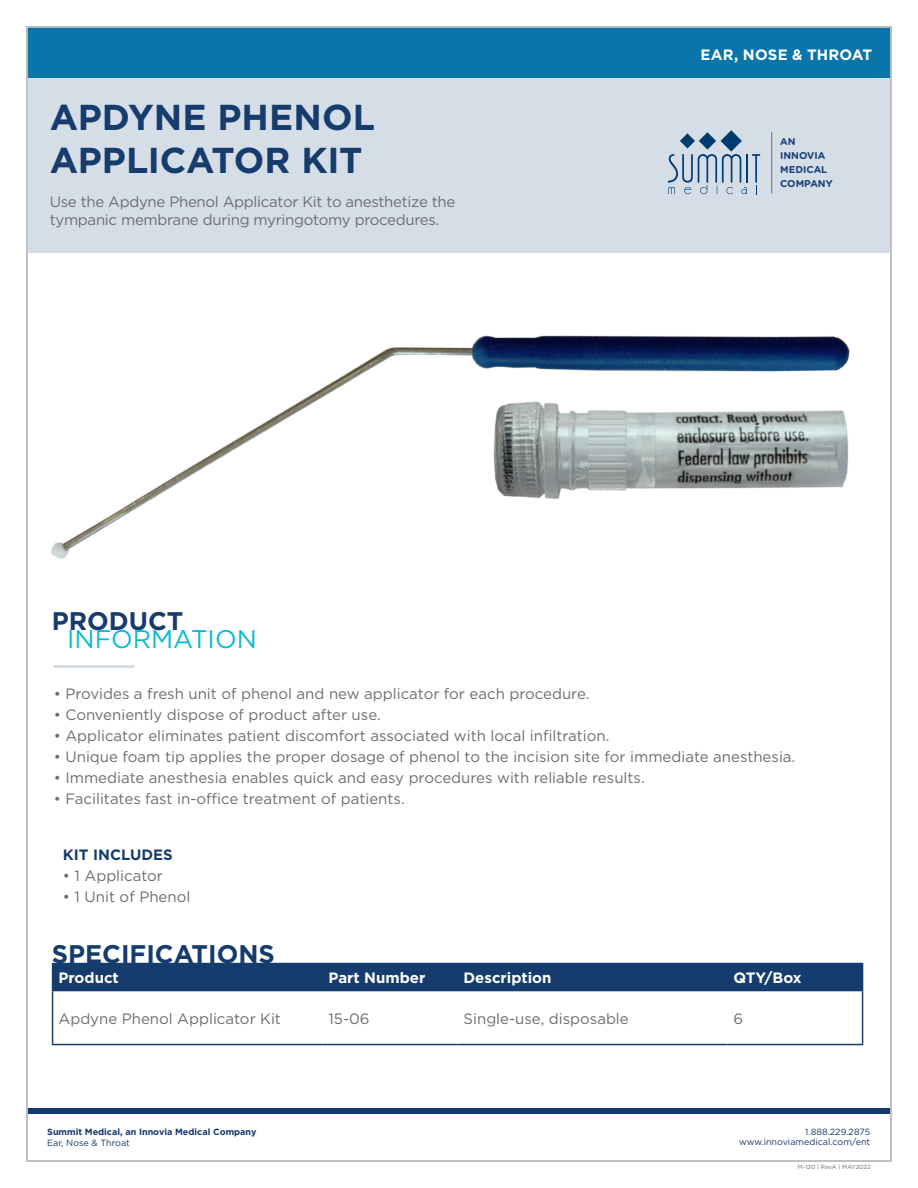
<style>
.page{position:relative;width:918px;height:1188px;background:#fff}
.page>*{position:absolute;margin:0;border:0;box-sizing:border-box;transform-origin:0 0}
.t1{font:700 36px "Gotham";color:#163c6d}
.t2{font:25.5px/18px "Gotham";color:#07bbd3}
.t3{font:700 25.5px "Gotham";color:#163c6d}
.t4{font:15px "Gotham";color:#6c6d70}
.t5{font:15px/18px "Gotham";letter-spacing:-.02em;color:#6c6d70}
.t6{font:700 15px "Gotham";color:#fff}
.t7{font:700 15px "Gotham";color:#163c6d}
.t8{font:700 9.9px/14px "Gotham Rounded";color:#174076}
.t9{font:9px/10.5px "Gotham";color:#13396e;text-align:right}
.t10{font:700 9px "Gotham";color:#13396e}
.t11{font:6px "Gotham";color:#6c6d70}
.s1{font-weight:700;color:#163c6d}
</style>
<div class="page">
<div style="left:27px;top:1108px;width:864px;height:5px;background:#13396e"></div>
<div style="left:27px;top:27px;width:864px;height:51px;background:#0975a8"></div>
<div style="left:28px;top:78px;width:862px;height:175px;background:#d5dee7"></div>
<svg style="left:668px;top:130px;width:92px;height:64px"></svg>
<hr style="left:771px;top:132px;width:1px;height:61px;background:#6c6d70">
<hr style="left:54px;top:665px;width:79px;height:3px;background:#d5dee7">
<hr style="left:52px;top:963px;width:271px;height:1px;background:#163c6d">
<hr style="left:323px;top:963px;width:135px;height:1px;background:#163c6d">
<hr style="left:458px;top:963px;width:270px;height:1px;background:#163c6d">
<hr style="left:728px;top:963px;width:135px;height:1px;background:#163c6d">
<div style="left:52px;top:964px;width:811px;height:27px;background:#163c6d"></div>
<hr style="left:52px;top:991px;width:1px;height:53px;background:#163c6d">
<hr style="left:862px;top:991px;width:1px;height:53px;background:#163c6d">
<hr style="left:52px;top:1044px;width:271px;height:1px;background:#163c6d">
<hr style="left:323px;top:1044px;width:135px;height:1px;background:#163c6d">
<hr style="left:458px;top:1044px;width:270px;height:1px;background:#163c6d">
<hr style="left:728px;top:1044px;width:135px;height:1px;background:#163c6d">
<img style="left:51px;top:335px;width:799px;height:224px">
<p class="t6" style="left:701px;top:44px;width:173px">EAR, NOSE &amp; THROAT</p>
<p class="t1" style="left:50px;top:93px;width:327px">APDYNE PHENOL</p>
<p class="t1" style="left:50px;top:137px;width:314px">APPLICATOR KIT</p>
<p class="t8" style="left:780px;top:134px;width:54px">AN<br>INNOVIA<br>MEDICAL<br>COMPANY</p>
<p class="t5" style="left:50px;top:192px;width:407px">Use the Apdyne Phenol Applicator Kit to anesthetize the tympanic membrane during myringotomy procedures.</p>
<p class="t2" style="left:67px;top:611px;width:191px;text-indent:-15px"><span class="s1">PRODUCT<br></span>INFORMATION</p>
<p class="t4" style="left:54px;top:684px;width:537px">• Provides a fresh unit of phenol and new applicator for each procedure.</p>
<p class="t4" style="left:54px;top:705px;width:329px">• Conveniently dispose of product after use.</p>
<p class="t4" style="left:54px;top:726px;width:557px">• Applicator eliminates patient discomfort associated with local infiltration.</p>
<p class="t4" style="left:54px;top:747px;width:743px">• Unique foam tip applies the proper dosage of phenol to the incision site for immediate anesthesia.</p>
<p class="t4" style="left:54px;top:768px;width:592px">• Immediate anesthesia enables quick and easy procedures with reliable results.</p>
<p class="t4" style="left:54px;top:789px;width:352px">• Facilitates fast in-office treatment of patients.</p>
<p class="t7" style="left:63px;top:845px;width:111px">KIT INCLUDES</p>
<p class="t4" style="left:63px;top:866px;width:101px">• 1 Applicator</p>
<p class="t4" style="left:63px;top:887px;width:129px">• 1 Unit of Phenol</p>
<p class="t3" style="left:52px;top:937px;width:225px">SPECIFICATIONS</p>
<p class="t6" style="left:59px;top:968px;width:62px">Product</p>
<p class="t6" style="left:329px;top:968px;width:98px">Part Number</p>
<p class="t6" style="left:464px;top:968px;width:90px">Description</p>
<p class="t6" style="left:734px;top:968px;width:70px">QTY/Box</p>
<p class="t4" style="left:59px;top:1009px;width:224px">Apdyne Phenol Applicator Kit</p>
<p class="t4" style="left:329px;top:1009px;width:43px">15-06</p>
<p class="t4" style="left:464px;top:1009px;width:167px">Single-use, disposable</p>
<p class="t4" style="left:734px;top:1009px;width:11px">6</p>
<p class="t10" style="left:47px;top:1126px;width:211px">Summit Medical, an Innovia Medical Company</p>
<p class="t9" style="left:47px;top:1137px;width:84px">Ear, Nose &amp; Throat</p>
<p class="t9" style="left:739px;top:1126px;width:133px">1.888.229.2875 www.innoviamedical.com/ent</p>
<p class="t11" style="left:798px;top:1163px;width:74px">M-120 | RevA | MAY2022</p>
</div>
